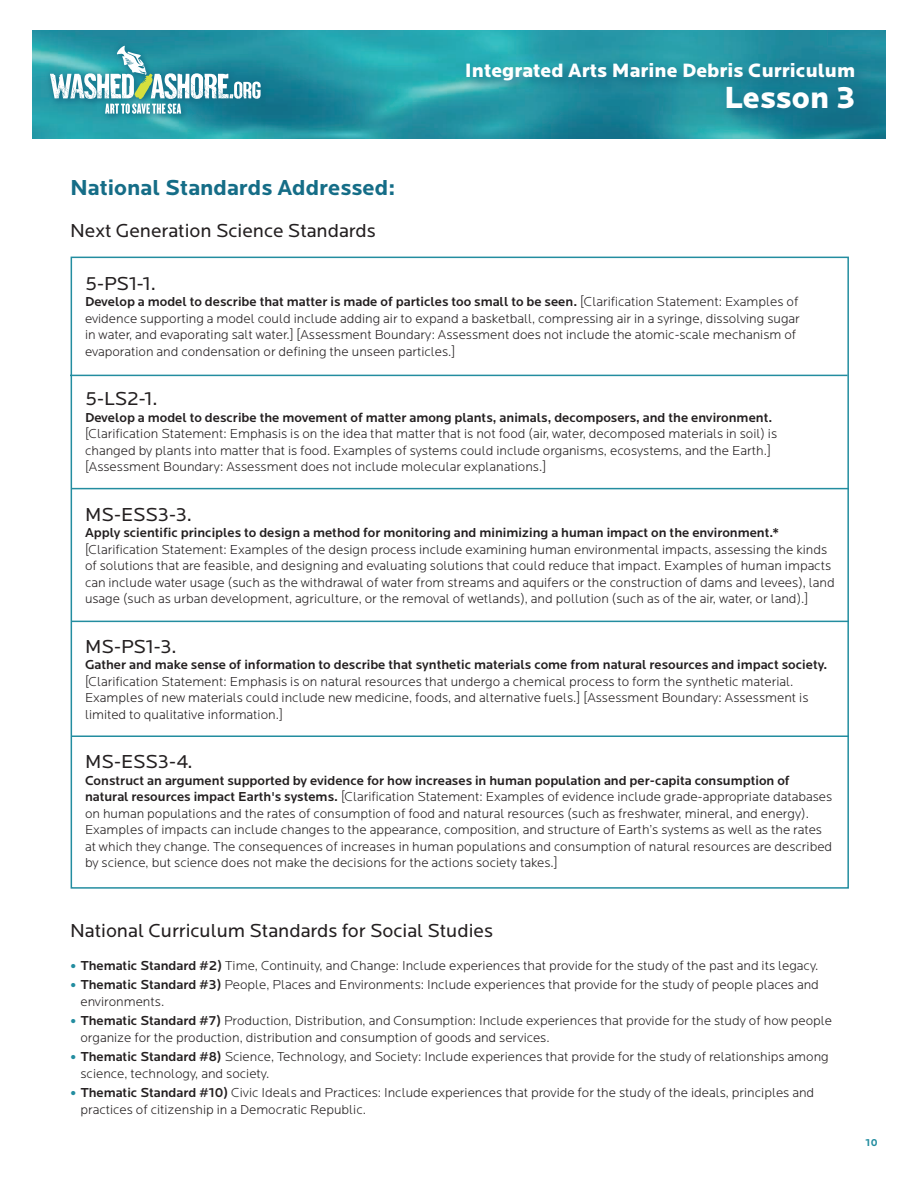
<style>
.page{position:relative;width:918px;height:1188px;background:#fff}
.page>*{position:absolute;margin:0;border:0;box-sizing:border-box;transform-origin:0 0}
.t1{font:900 31.65px "Locator";color:#fff}
.t2{font:700 22.5px "Locator";color:#156d87}
.t3{font:900 20.1px "Locator";color:#fff}
.t4{font:19.5px "Locator";color:#231f20}
.t5{font:300 13.5px/16.5px "Locator";color:#231f20}
.t6{font:500 13.5px "Locator";color:#231f20}
.t7{font:700 10.5px "Locator";color:#238da0}
.s1{font-weight:500}
.s2{font-size:19.5px;color:#238da0}
</style>
<div class="page">
<img style="left:32px;top:30px;width:853px;height:108px">
<div style="left:48px;top:44px;width:221px;height:78px;background:#156d87;opacity:.75"></div>
<div style="left:44px;top:40px;width:223px;height:80px;background:#156d87;opacity:.75"></div>
<svg style="left:50px;top:46px;width:211px;height:68px"></svg>
<svg style="left:463px;top:59px;width:407px;height:65px;background:#208a9c"></svg>
<hr style="left:70px;top:375px;width:778px;height:1px;background:#238da0">
<hr style="left:71px;top:488px;width:778px;height:1px;background:#238da0">
<hr style="left:71px;top:621px;width:778px;height:1px;background:#238da0">
<hr style="left:71px;top:735px;width:778px;height:2px;background:#238da0">
<h3 class="t3" style="left:465px;top:58px;width:392px">Integrated Arts Marine Debris Curriculum</h3>
<h1 class="t1" style="left:724px;top:79px;width:133px">Lesson 3</h1>
<h2 class="t2" style="left:70px;top:175px;width:327px">National Standards Addressed:</h2>
<h3 class="t4" style="left:70px;top:220px;width:307px">Next Generation Science Standards</h3>
<h3 class="t4" style="left:85px;top:273px;width:72px">5-PS1-1.</h3>
<p class="t5" style="left:85px;top:294px;width:716px"><span class="s1">Develop a model to describe that matter is made of particles too small to be seen.</span> [Clarification Statement: Examples of evidence supporting a model could include adding air to expand a basketball, compressing air in a syringe, dissolving sugar in water, and evaporating salt water.] [Assessment Boundary: Assessment does not include the atomic-scale mechanism of evaporation and condensation or defining the unseen particles.]</p>
<h3 class="t4" style="left:85px;top:388px;width:74px">5-LS2-1.</h3>
<p class="t6" style="left:85px;top:410px;width:689px">Develop a model to describe the movement of matter among plants, animals, decomposers, and the environment.</p>
<p class="t5" style="left:85px;top:426px;width:694px">[Clarification Statement: Emphasis is on the idea that matter that is not food (air, water, decomposed materials in soil) is changed by plants into matter that is food. Examples of systems could include organisms, ecosystems, and the Earth.] [Assessment Boundary: Assessment does not include molecular explanations.]</p>
<h3 class="t4" style="left:85px;top:504px;width:108px">MS-ESS3-3.</h3>
<p class="t6" style="left:85px;top:525px;width:695px">Apply scientific principles to design a method for monitoring and minimizing a human impact on the environment.*</p>
<p class="t5" style="left:85px;top:541px;width:751px">[Clarification Statement: Examples of the design process include examining human environmental impacts, assessing the kinds of solutions that are feasible, and designing and evaluating solutions that could reduce that impact. Examples of human impacts can include water usage (such as the withdrawal of water from streams and aquifers or the construction of dams and levees), land usage (such as urban development, agriculture, or the removal of wetlands), and pollution (such as of the air, water, or land).]</p>
<h3 class="t4" style="left:85px;top:636px;width:93px">MS-PS1-3.</h3>
<p class="t6" style="left:85px;top:657px;width:744px">Gather and make sense of information to describe that synthetic materials come from natural resources and impact society.</p>
<p class="t5" style="left:85px;top:673px;width:725px">[Clarification Statement: Emphasis is on natural resources that undergo a chemical process to form the synthetic material.<br>Examples of new materials could include new medicine, foods, and alternative fuels.] [Assessment Boundary: Assessment is limited to qualitative information.]</p>
<h3 class="t4" style="left:85px;top:751px;width:109px">MS-ESS3-4.</h3>
<p class="t5" style="left:85px;top:772px;width:749px"><span class="s1">Construct an argument supported by evidence for how increases in human population and per-capita consumption of natural resources impact Earth's systems.</span> [Clarification Statement: Examples of evidence include grade-appropriate databases on human populations and the rates of consumption of food and natural resources (such as freshwater, mineral, and energy).<br>Examples of impacts can include changes to the appearance, composition, and structure of Earth’s systems as well as the rates at which they change. The consequences of increases in human populations and consumption of natural resources are described by science, but science does not make the decisions for the actions society takes.]</p>
<h3 class="t4" style="left:70px;top:920px;width:425px">National Curriculum Standards for Social Studies</h3>
<p class="t5" style="left:70px;top:957px;width:750px"><span class="s2">•</span> <span class="s1">Thematic Standard #2)</span> Time, Continuity, and Change: Include experiences that provide for the study of the past and its legacy.</p>
<p class="t5" style="left:81px;top:977px;width:740px;text-indent:-11px"><span class="s2">•</span> <span class="s1">Thematic Standard #3)</span> People, Places and Environments: Include experiences that provide for the study of people places and environments.</p>
<p class="t5" style="left:81px;top:1013px;width:753px;text-indent:-11px"><span class="s2">•</span> <span class="s1">Thematic Standard #7)</span> Production, Distribution, and Consumption: Include experiences that provide for the study of how people organize for the production, distribution and consumption of goods and services.</p>
<p class="t5" style="left:81px;top:1049px;width:750px;text-indent:-11px"><span class="s2">•</span> <span class="s1">Thematic Standard #8)</span> Science, Technology, and Society: Include experiences that provide for the study of relationships among science, technology, and society.</p>
<p class="t5" style="left:81px;top:1085px;width:735px;text-indent:-11px"><span class="s2">•</span> <span class="s1">Thematic Standard #10)</span> Civic Ideals and Practices: Include experiences that provide for the study of the ideals, principles and practices of citizenship in a Democratic Republic.</p>
<p class="t7" style="left:865px;top:1136px;width:14px">10</p>
</div>
